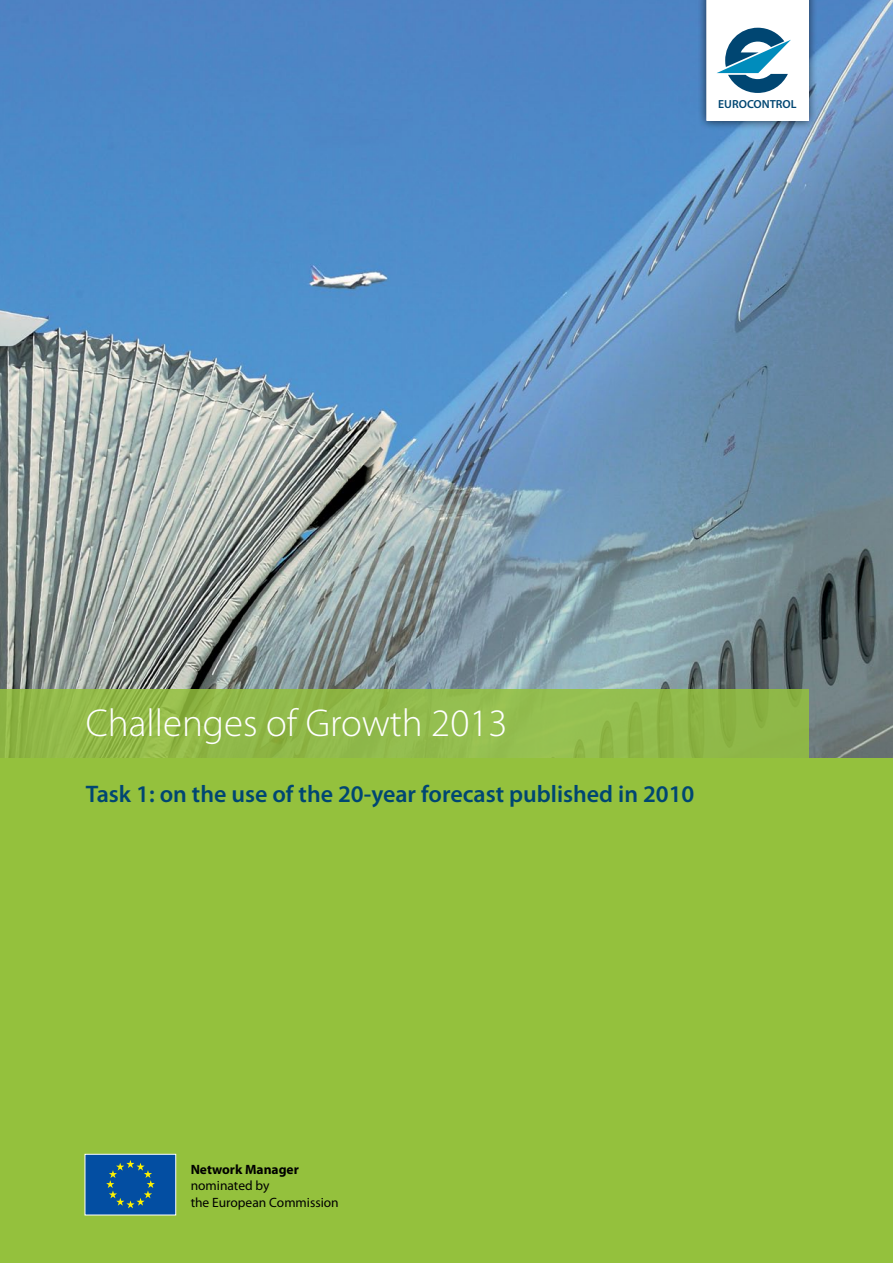
<style>
.page{position:relative;width:893px;height:1263px;background:#fff}
.page>*{position:absolute;margin:0;border:0;box-sizing:border-box;transform-origin:0 0}
.t1{font:300 39px "Myriad Pro";color:#fff}
.t2{font:600 24px "Myriad Pro";color:#004672}
.t3{font:13.5px/16.5px "Myriad Pro";color:#000}
.t4{font:700 13.5px "Myriad Pro";color:#000}
.t5{font:600 11.7px "Myriad Pro";color:#004672}
</style>
<div class="page">
<img style="left:0;top:0;width:893px;height:758px">
<div style="left:0;top:759px;width:893px;height:504px;background:#94c13d"></div>
<div style="left:0;top:689px;width:808px;height:89px;background:linear-gradient(to right,#92b949,#90ba4b)"></div>
<div style="left:1px;top:758px;width:892px;height:104px;background:#94c13d"></div>
<div style="left:698px;top:0;width:119px;height:130px;background:#000;opacity:.7"></div>
<svg style="left:707px;top:0;width:102px;height:120px"></svg>
<div style="left:85px;top:1154px;width:91px;height:61px;background:#034ea2"></div>
<div style="left:85px;top:1154px;width:91px;height:61px;border:1px solid #fff"></div>
<svg style="left:106px;top:1160px;width:49px;height:48px"></svg>
<p class="t5" style="left:718px;top:98px;width:80px">EUROCONTROL</p>
<h1 class="t1" style="left:86px;top:701px;width:423px">Challenges of Growth 2013</h1>
<p class="t2" style="left:86px;top:778px;width:610px">Task 1: on the use of the 20-year forecast published in 2010</p>
<p class="t4" style="left:191px;top:1160px;width:110px">Network Manager</p>
<p class="t3" style="left:191px;top:1177px;width:150px">nominated by<br>the European Commission</p>
</div>
